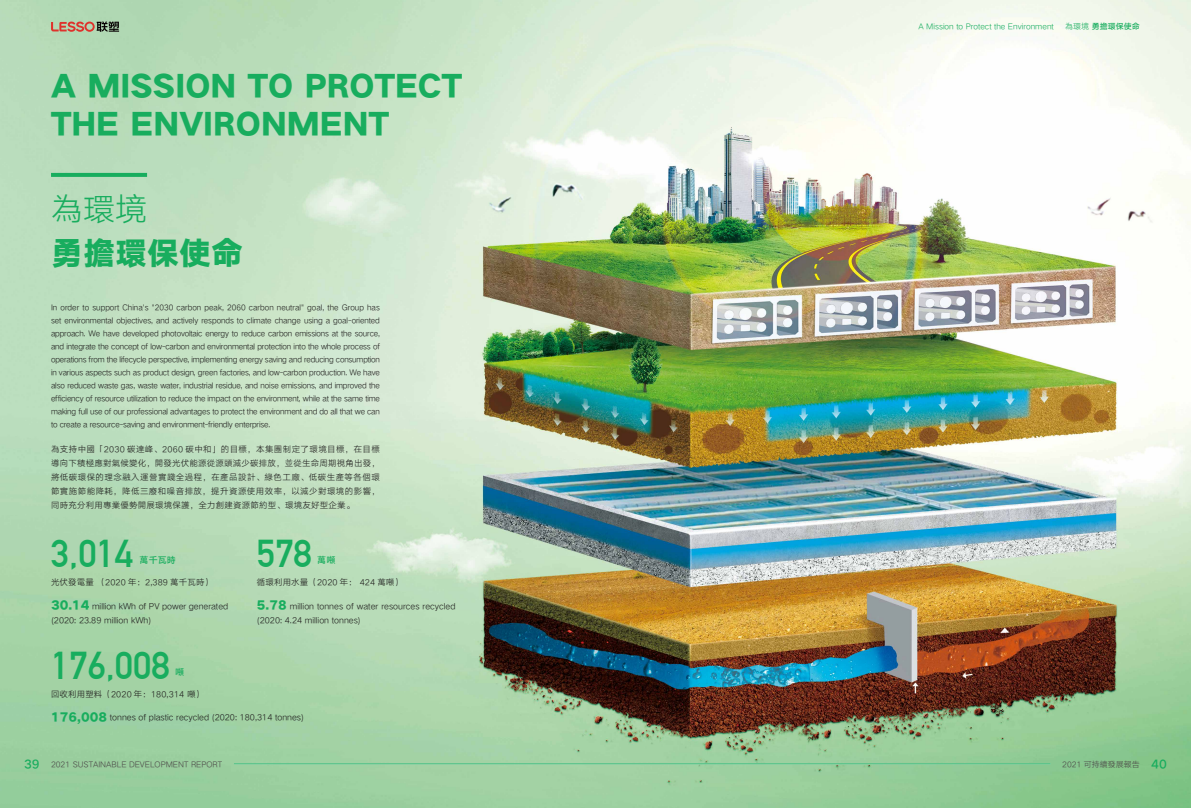
<style>
.page{position:relative;width:1191px;height:808px;background:#fff}
.page>*{position:absolute;margin:0;border:0;box-sizing:border-box;transform-origin:0 0}
.t1{font:700 38px "DIN Alternate";color:#18ad5e}
.t2{font:32px "HY Qi Hei IES";color:#18ad5e}
.t3{font:32px "HY Qi Hei DES";color:#18ad5e}
.t4{font:30px/38px "HY Qi Hei IES";color:#18ad5e}
.t5{font:9px "HY Qi Hei FES";letter-spacing:.01em;color:#18ad5e}
.t6{font:8.5px/14px "HY Qi Hei DES";color:#1f1e1d}
.t7{font:8px/13px "HY Qi Hei DES";letter-spacing:-.02em;color:#1f1e1d;text-align:justify}
.t8{font:8px "HY Qi Hei DES";color:#4c4948}
.t9{font:8px "HY Qi Hei DES";color:#18ad5e}
.t10{font:8px "HY Qi Hei FES";color:#18ad5e}
.s1{font-family:"HY Qi Hei IES";font-size:12px;color:#18ad5e}
.s2{font-family:"HY Qi Hei DES"}
.s3{font-family:"HY Qi Hei FES";font-size:12px;color:#18ad5e}
</style>
<div class="page">
<img style="left:0;top:0;width:1191px;height:808px">
<svg style="left:51px;top:173px;width:96px;height:4px"></svg>
<svg style="left:51px;top:21px;width:68px;height:11px"></svg>
<hr style="left:234px;top:763px;width:816px;height:1px;background:#18ad5e">
<h3 class="t4" style="left:51px;top:65px;width:412px">A MISSION TO PROTECT<br>THE ENVIRONMENT</h3>
<h2 class="t3" style="left:51px;top:188px;width:98px">為環境</h2>
<h2 class="t2" style="left:51px;top:229px;width:194px">勇擔環保使命</h2>
<p class="t7" style="left:51px;top:300px;width:330px">In order to support China's "2030 carbon peak, 2060 carbon neutral" goal, the Group has set environmental objectives, and actively responds to climate change using a goal-oriented approach. We have developed photovoltaic energy to reduce carbon emissions at the source, and integrate the concept of low-carbon and environmental protection into the whole process of operations from the lifecycle perspective, implementing energy saving and reducing consumption in various aspects such as product design, green factories, and low-carbon production. We have also reduced waste gas, waste water, industrial residue, and noise emissions, and improved the efficiency of resource utilization to reduce the impact on the environment, while at the same time making full use of our professional advantages to protect the environment and do all that we can to create a resource-saving and environment-friendly enterprise.</p>
<p class="t6" style="left:51px;top:442px;width:330px;text-align:justify">為支持中國「2030 碳達峰、2060 碳中和」的目標，本集團制定了環境目標，在目標導向下積極應對氣候變化，開發光伏能源從源頭減少碳排放，並從生命周期視角出發，將低碳環保的理念融入運營實踐全過程，在產品設計、綠色工廠、低碳生產等各個環節實施節能降耗，降低三廢和噪音排放，提升資源使用效率，以減少對環境的影響，同時充分利用專業優勢開展環境保護，全力創建資源節約型、環境友好型企業。</p>
<h1 class="t1" style="left:51px;top:524px;width:84px">3,014</h1>
<p class="t5" style="left:140px;top:554px;width:38px">萬千瓦時</p>
<p class="t6" style="left:51px;top:575px;width:164px">光伏發電量 （2020 年：2,389 萬千瓦時）</p>
<p class="t6" style="left:51px;top:598px;width:179px"><span class="s1">30.14</span> million kWh of PV power generated (2020: 23.89 million kWh)</p>
<h1 class="t1" style="left:51px;top:636px;width:120px">176,008</h1>
<p class="t5" style="left:175px;top:666px;width:10px">噸</p>
<p class="t6" style="left:51px;top:687px;width:155px">回收利用塑料（2020 年：180,314 噸）</p>
<h1 class="t1" style="left:257px;top:524px;width:56px">578</h1>
<p class="t5" style="left:317px;top:554px;width:20px">萬噸</p>
<p class="t6" style="left:257px;top:575px;width:148px">循環利用水量（2020 年： 424 萬噸）</p>
<p class="t6" style="left:257px;top:598px;width:200px"><span class="s1">5.78</span> million tonnes of water resources recycled (2020: 4.24 million tonnes)</p>
<p class="t6" style="left:51px;top:710px;width:254px"><span class="s1">176,008</span> tonnes of plastic recycled (2020: 180,314 tonnes)</p>
<p class="t9" style="left:918px;top:22px;width:137px">A Mission to Protect the Environment</p>
<p class="t10" style="left:1065px;top:21px;width:76px"><span class="s2">為環境</span> 勇擔環保使命</p>
<p class="t8" style="left:24px;top:759px;width:200px"><span class="s3">39</span> 2021 SUSTAINABLE DEVELOPMENT REPORT</p>
<p class="t8" style="left:1062px;top:759px;width:106px">2021 可持續發展報告 <span class="s3">40</span></p>
</div>
